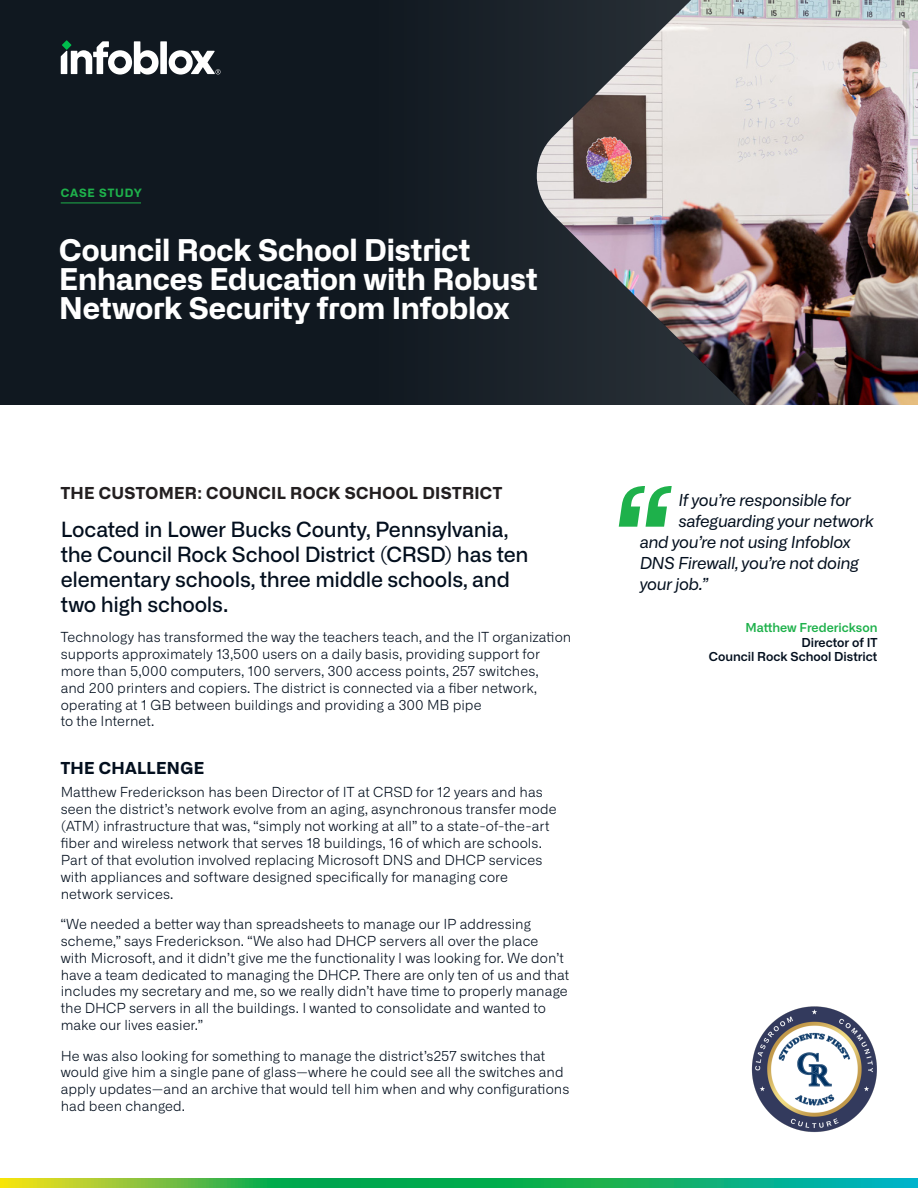
<style>
.page{position:relative;width:918px;height:1188px;background:#fff}
.page>*{position:absolute;margin:0;border:0;box-sizing:border-box;transform-origin:0 0}
.Title{font:700 30px/28.8px "Alliance No.2";letter-spacing:-.005em;color:#fff}
.Intro_sub_title{font:500 21px/24.8px "Alliance No.1";letter-spacing:-.015em;color:#030f1e}
.quote{font:italic 16.5px "Alliance No.1";letter-spacing:-.025em;color:#030f1e}
.Intor_Title{font:700 16.5px "Alliance No.2";letter-spacing:.02em;color:#231f20}
.Section{font:700 16.5px "Alliance No.2";letter-spacing:.015em;color:#030f1e}
.Body_text{font:300 13.8px/16.8px "Alliance No.1";letter-spacing:.005em;color:#030f1e}
.Quote-Designation{font:600 12.3px "Alliance No.1";color:#030f1e}
.Quote_-_Name{font:600 12.3px "Alliance No.1";color:#1eb14b}
.t1{font:700 11.55px "Alliance No.2";letter-spacing:.065em;color:#1eb14b}
</style>
<div class="page">
<svg style="left:0;top:1179px;width:918px;height:9px;background:#2eb45c"></svg>
<div style="left:0;top:0;width:918px;height:405px;background:#101820"></div>
<img style="left:535px;top:0;width:383px;height:405px">
<div style="left:160px;top:41px;width:7px;height:33px;background:#fff"></div>
<svg style="left:169px;top:50px;width:52px;height:24px"></svg>
<svg style="left:61px;top:41px;width:98px;height:33px"></svg>
<hr style="left:61px;top:203px;width:80px;height:1px;background:#1eb14b">
<svg style="left:619px;top:486px;width:53px;height:41px"></svg>
<img style="left:751px;top:1006px;width:126px;height:127px">
<p class="t1" style="left:61px;top:185px;width:83px">CASE STUDY</p>
<p class="Title" style="left:59px;top:236px;width:480px">Council Rock School District<br>Enhances Education with Robust<br>Network Security from Infoblox</p>
<p class="Intor_Title" style="left:61px;top:482px;width:443px">THE CUSTOMER: COUNCIL ROCK SCHOOL DISTRICT</p>
<p class="Intro_sub_title" style="left:61px;top:517px;width:469px">Located in Lower Bucks County, Pennsylvania, the Council Rock School District (CRSD) has ten elementary schools, three middle schools, and two high schools.</p>
<p class="Body_text" style="left:61px;top:629px;width:512px">Technology has transformed the way the teachers teach, and the IT organization supports approximately 13,500 users on a daily basis, providing support for more than 5,000 computers, 100 servers, 300 access points, 257 switches,<br>and 200 printers and copiers. The district is connected via a fiber network, operating at 1 GB between buildings and providing a 300 MB pipe<br>to the Internet.</p>
<p class="Section" style="left:61px;top:757px;width:145px">THE CHALLENGE</p>
<p class="Body_text" style="left:61px;top:784px;width:497px">Matthew Frederickson has been Director of IT at CRSD for 12 years and has seen the district’s network evolve from an aging, asynchronous transfer mode (ATM) infrastructure that was, “simply not working at all” to a state-of-the-art fiber and wireless network that serves 18 buildings, 16 of which are schools.<br>Part of that evolution involved replacing Microsoft DNS and DHCP services with appliances and software designed specifically for managing core network services.</p>
<p class="Body_text" style="left:61px;top:916px;width:510px">“We needed a better way than spreadsheets to manage our IP addressing scheme,” says Frederickson. “We also had DHCP servers all over the place<br>with Microsoft, and it didn’t give me the functionality I was looking for. We don’t have a team dedicated to managing the DHCP. There are only ten of us and that includes my secretary and me, so we really didn’t have time to properly manage the DHCP servers in all the buildings. I wanted to consolidate and wanted to make our lives easier.”</p>
<p class="Body_text" style="left:61px;top:1047px;width:510px">He was also looking for something to manage the district’s257 switches that would give him a single pane of glass—where he could see all the switches and apply updates—and an archive that would tell him when and why configurations had been changed.</p>
<p class="quote" style="left:678px;top:490px;width:174px">If you’re responsible for</p>
<p class="quote" style="left:678px;top:511px;width:197px">safeguarding your network</p>
<p class="quote" style="left:640px;top:532px;width:212px">and you’re not using Infoblox</p>
<p class="quote" style="left:640px;top:553px;width:221px">DNS Firewall, you’re not doing</p>
<p class="quote" style="left:640px;top:574px;width:70px">your job.”</p>
<p class="Quote_-_Name" style="left:745px;top:619px;width:134px">Matthew Frederickson</p>
<p class="Quote-Designation" style="left:801px;top:634px;width:78px">Director of IT</p>
<p class="Quote-Designation" style="left:709px;top:649px;width:170px">Council Rock School District</p>
</div>
